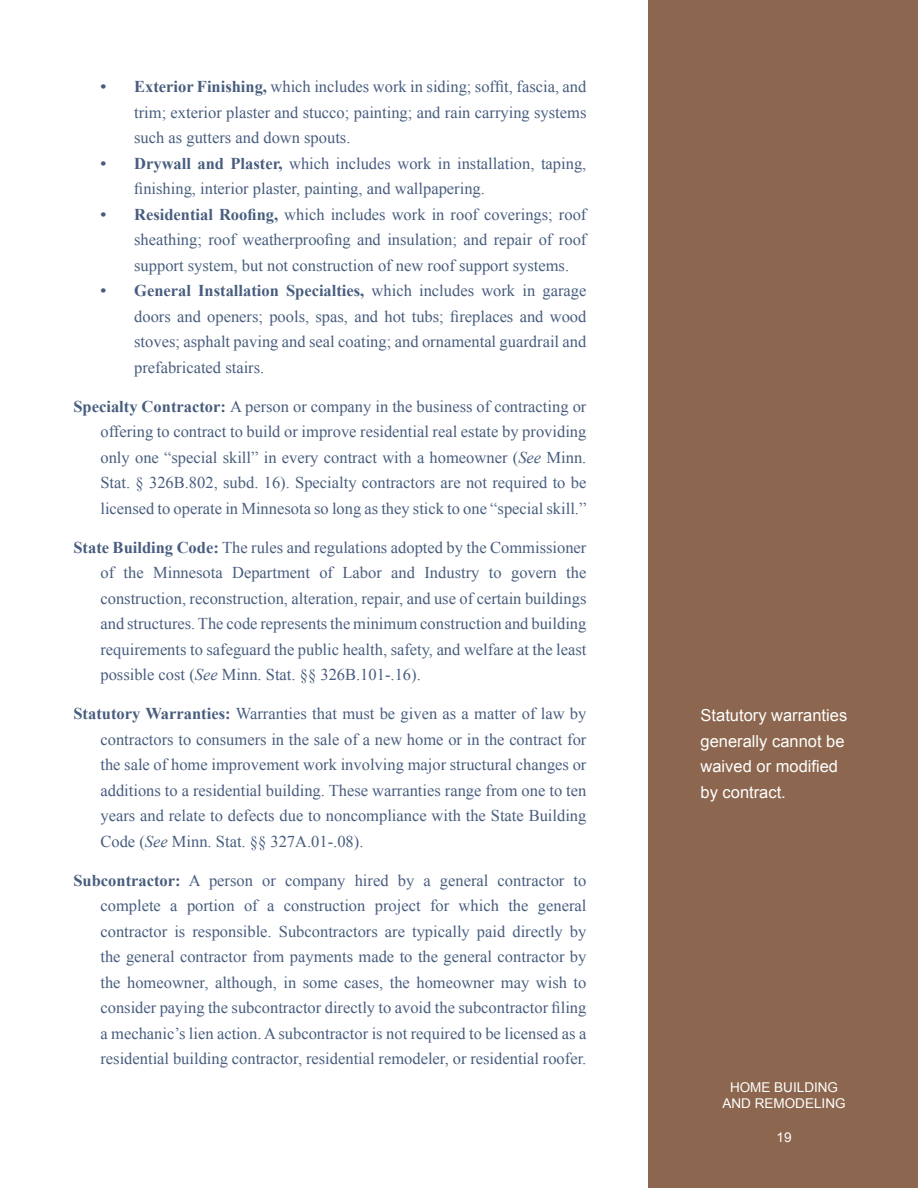
<style>
.page{position:relative;width:918px;height:1188px;background:#fff}
.page>*{position:absolute;margin:0;border:0;box-sizing:border-box;transform-origin:0 0}
.Glossary{font:16.5px/25.5px "Times New Roman";color:#485d7e;text-align:justify}
.li__2{font:16.5px/25.5px "Times New Roman";color:#485d7e;text-align:justify}
.p{font:16.5px/25.5px "Arial";color:#fff}
.t1{font:13.5px/16.5px "Arial";color:#fff;text-align:center}
.s1{font-weight:700}
.s2{font-style:italic}
</style>
<div class="page">
<div style="left:648px;top:0;width:270px;height:1188px;background:#8c664e"></div>
<p class="li__2" style="left:134px;top:74px;width:454px;text-indent:-34px"><span class="s1">• Exterior Finishing,</span> which includes work in siding; soffit, fascia, and trim; exterior plaster and stucco; painting; and rain carrying systems such as gutters and down spouts.</p>
<p class="li__2" style="left:134px;top:150px;width:454px;text-indent:-34px"><span class="s1">• Drywall and Plaster,</span> which includes work in installation, taping, finishing, interior plaster, painting, and wallpapering.</p>
<p class="li__2" style="left:134px;top:201px;width:454px;text-indent:-34px"><span class="s1">• Residential Roofing,</span> which includes work in roof coverings; roof sheathing; roof weatherproofing and insulation; and repair of roof support system, but not construction of new roof support systems.</p>
<p class="li__2" style="left:134px;top:278px;width:454px;text-indent:-34px"><span class="s1">• General Installation Specialties,</span> which includes work in garage doors and openers; pools, spas, and hot tubs; fireplaces and wood stoves; asphalt paving and seal coating; and ornamental guardrail and prefabricated stairs.</p>
<p class="Glossary" style="left:100px;top:393px;width:488px;text-indent:-27px"><span class="s1">Specialty Contractor:</span> A person or company in the business of contracting or offering to contract to build or improve residential real estate by providing only one “special skill” in every contract with a homeowner (<span class="s2">See</span> Minn.<br>Stat. § 326B.802, subd. 16). Specialty contractors are not required to be licensed to operate in Minnesota so long as they stick to one “special skill.”</p>
<p class="Glossary" style="left:100px;top:534px;width:488px;text-indent:-27px"><span class="s1">State Building Code:</span> The rules and regulations adopted by the Commissioner of the Minnesota Department of Labor and Industry to govern the construction, reconstruction, alteration, repair, and use of certain buildings and structures. The code represents the minimum construction and building requirements to safeguard the public health, safety, and welfare at the least possible cost (<span class="s2">See</span> Minn. Stat. §§ 326B.101-.16).</p>
<p class="Glossary" style="left:100px;top:701px;width:488px;text-indent:-27px"><span class="s1">Statutory Warranties:</span> Warranties that must be given as a matter of law by contractors to consumers in the sale of a new home or in the contract for the sale of home improvement work involving major structural changes or additions to a residential building. These warranties range from one to ten years and relate to defects due to noncompliance with the State Building Code (<span class="s2">See</span> Minn. Stat. §§ 327A.01-.08).</p>
<p class="Glossary" style="left:100px;top:867px;width:488px;text-indent:-27px"><span class="s1">Subcontractor:</span> A person or company hired by a general contractor to complete a portion of a construction project for which the general contractor is responsible. Subcontractors are typically paid directly by the general contractor from payments made to the general contractor by the homeowner, although, in some cases, the homeowner may wish to consider paying the subcontractor directly to avoid the subcontractor filing a mechanic’s lien action. A subcontractor is not required to be licensed as a residential building contractor, residential remodeler, or residential roofer.</p>
<p class="p" style="left:701px;top:703px;width:148px">Statutory warranties generally cannot be waived or modified by contract.</p>
<p class="t1" style="left:723px;top:1079px;width:125px">HOME BUILDING<br>AND REMODELING</p>
<p class="t1" style="left:777px;top:1129px;width:17px">19</p>
</div>
